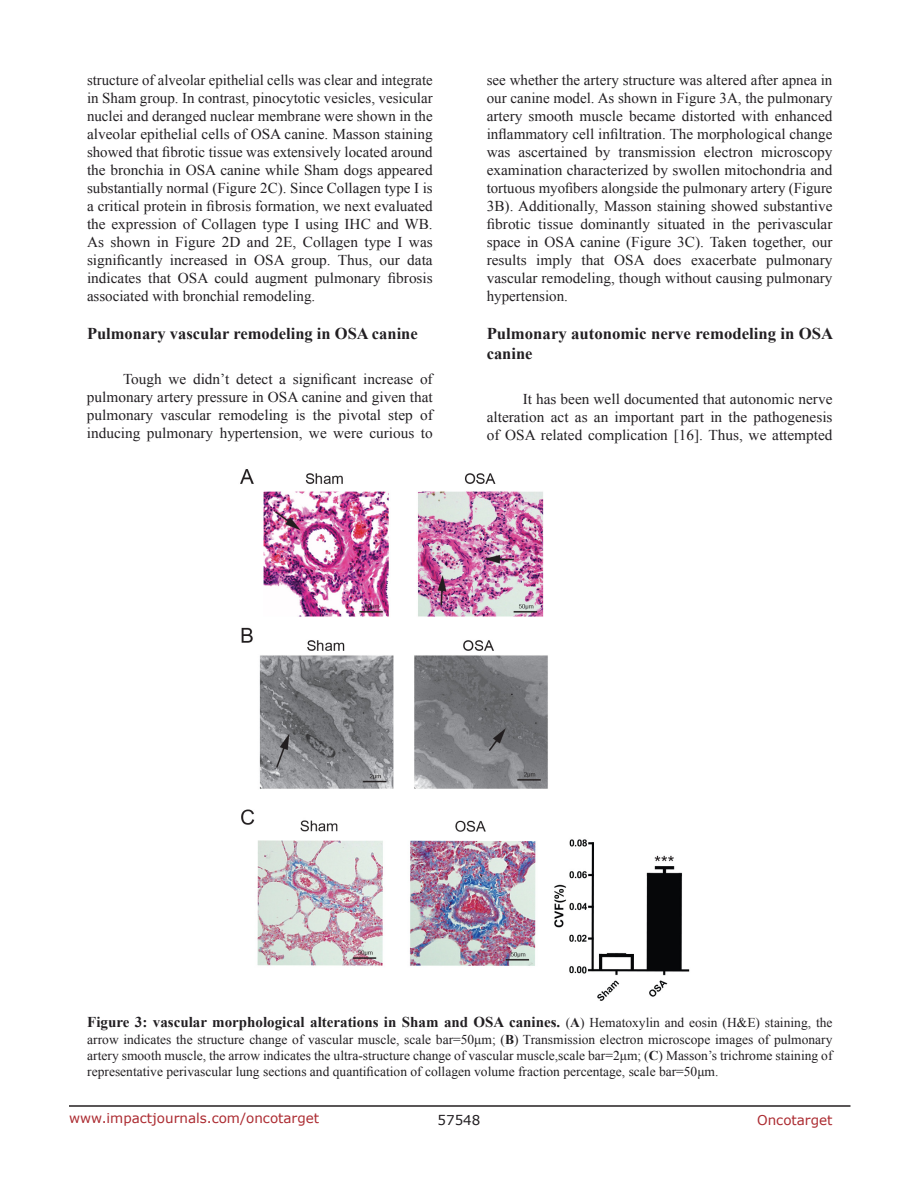
<style>
.page{position:relative;width:918px;height:1188px;background:#fff}
.page>*{position:absolute;margin:0;border:0;box-sizing:border-box;transform-origin:0 0}
.t1{font:700 16.5px/19.8px "Times New Roman";color:#221f22}
.t2{font:15px/18px "Times New Roman";color:#221f22;text-align:justify}
.t3{font:700 15px "Times New Roman";color:#221f22}
.t4{font:13.5px/16.2px "Times New Roman";color:#221f22;text-align:justify}
.t5{font:13.5px "Verdana";color:#ac2b31}
.t6{font:13.5px "Verdana";color:#221f22}
.s1{font-weight:400;font-size:13.5px}
.s2{font-size:13.5px}
.s3{font-weight:700}
</style>
<div class="page">
<hr style="left:69px;top:1105px;width:781px;height:2px;background:#231f20">
<img style="left:240px;top:469px;width:450px;height:532px">
<p class="t2" style="left:87px;top:71px;width:347px">structure of alveolar epithelial cells was clear and integrate in Sham group. In contrast, pinocytotic vesicles, vesicular nuclei and deranged nuclear membrane were shown in the alveolar epithelial cells of OSA canine. Masson staining showed that fibrotic tissue was extensively located around the bronchia in OSA canine while Sham dogs appeared substantially normal (Figure 2C). Since Collagen type I is a critical protein in fibrosis formation, we next evaluated the expression of Collagen type I using IHC and WB.<br>As shown in Figure 2D and 2E, Collagen type I was significantly increased in OSA group. Thus, our data indicates that OSA could augment pulmonary fibrosis associated with bronchial remodeling.</p>
<p class="t1" style="left:87px;top:323px;width:332px">Pulmonary vascular remodeling in OSA canine</p>
<p class="t2" style="left:87px;top:370px;width:347px;text-indent:36px">Tough we didn’t detect a significant increase of pulmonary artery pressure in OSA canine and given that pulmonary vascular remodeling is the pivotal step of inducing pulmonary hypertension, we were curious to</p>
<p class="t2" style="left:487px;top:71px;width:347px">see whether the artery structure was altered after apnea in our canine model. As shown in Figure 3A, the pulmonary artery smooth muscle became distorted with enhanced inflammatory cell infiltration. The morphological change was ascertained by transmission electron microscopy examination characterized by swollen mitochondria and tortuous myofibers alongside the pulmonary artery (Figure 3B). Additionally, Masson staining showed substantive fibrotic tissue dominantly situated in the perivascular space in OSA canine (Figure 3C). Taken together, our results imply that OSA does exacerbate pulmonary vascular remodeling, though without causing pulmonary hypertension.</p>
<p class="t1" style="left:487px;top:323px;width:348px">Pulmonary autonomic nerve remodeling in OSA canine</p>
<p class="t2" style="left:487px;top:390px;width:347px;text-indent:36px">It has been well documented that autonomic nerve alteration act as an important part in the pathogenesis of OSA related complication [16]. Thus, we attempted</p>
<p class="t3" style="left:87px;top:1012px;width:747px">Figure 3: vascular morphological alterations in Sham and OSA canines. <span class="s1">(</span><span class="s2">A</span><span class="s1">) Hematoxylin and eosin (H&amp;E) staining, the</span></p>
<p class="t4" style="left:87px;top:1031px;width:747px">arrow indicates the structure change of vascular muscle, scale bar=50μm; (<span class="s3">B</span>) Transmission electron microscope images of pulmonary artery smooth muscle, the arrow indicates the ultra-structure change of vascular muscle,scale bar=2μm; (<span class="s3">C</span>) Masson’s trichrome staining of representative perivascular lung sections and quantification of collagen volume fraction percentage, scale bar=50μm.</p>
<p class="t5" style="left:69px;top:1109px;width:252px">www.impactjournals.com/oncotarget</p>
<p class="t6" style="left:438px;top:1111px;width:44px">57548</p>
<p class="t5" style="left:757px;top:1111px;width:77px">Oncotarget</p>
</div>
